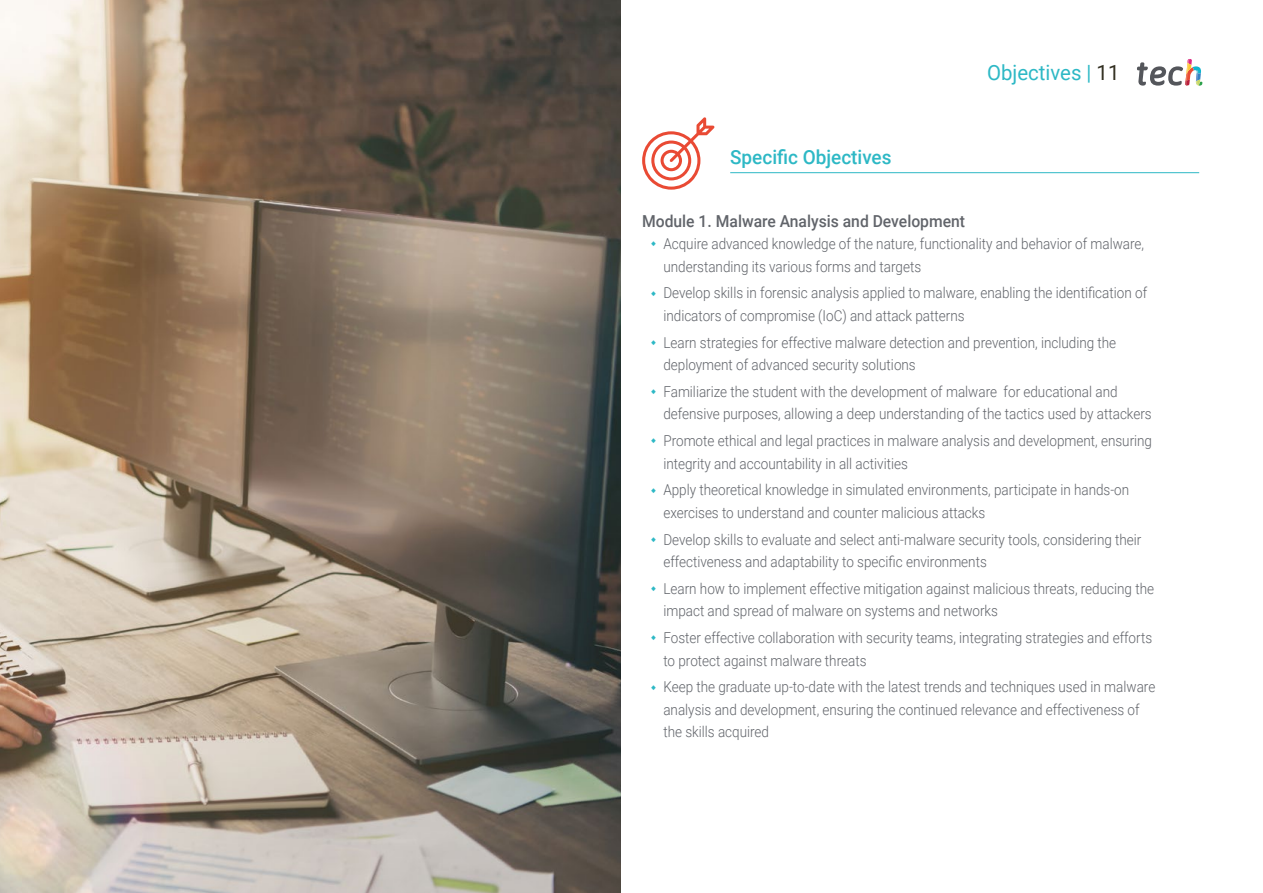
<style>
.page{position:relative;width:1263px;height:893px;background:#fff}
.page>*{position:absolute;margin:0;border:0;box-sizing:border-box;transform-origin:0 0}
.t1{font:21px "Roboto";color:#2db8c5}
.t2{font:500 19.5px "Roboto";color:#2db8c5}
.t3{font:500 16.5px "Roboto";color:#61646a;scale:.95 1}
.t4{font:300 15px/22.5px "Roboto";color:#61646a;scale:.9 1}
.s1{color:#312e20}
</style>
<div class="page">
<hr style="left:730px;top:172px;width:469px;height:1px;background:#2db8c5">
<svg style="left:642px;top:117px;width:72px;height:73px"></svg>
<img style="left:0;top:0;width:621px;height:893px">
<svg style="left:1137px;top:59px;width:65px;height:27px"></svg>
<h2 class="t2" style="left:730px;top:144px;width:163px">Specific Objectives</h2>
<h1 class="t1" style="left:987px;top:57px;width:134px">Objectives | <span class="s1">11</span></h1>
<p class="t3" style="left:642px;top:209px;width:341px">Module 1. Malware Analysis and Development</p>
<p class="t4" style="left:663px;top:232px;width:536px">Acquire advanced knowledge of the nature, functionality and behavior of malware, understanding its various forms and targets</p>
<p class="t4" style="left:663px;top:281px;width:539px">Develop skills in forensic analysis applied to malware, enabling the identification of indicators of compromise (IoC) and attack patterns</p>
<p class="t4" style="left:663px;top:330px;width:505px">Learn strategies for effective malware detection and prevention, including the deployment of advanced security solutions</p>
<p class="t4" style="left:663px;top:380px;width:544px">Familiarize the student with the development of malware for educational and defensive purposes, allowing a deep understanding of the tactics used by attackers</p>
<p class="t4" style="left:663px;top:429px;width:544px">Promote ethical and legal practices in malware analysis and development, ensuring integrity and accountability in all activities</p>
<p class="t4" style="left:663px;top:478px;width:519px">Apply theoretical knowledge in simulated environments, participate in hands-on exercises to understand and counter malicious attacks</p>
<p class="t4" style="left:663px;top:527px;width:533px">Develop skills to evaluate and select anti-malware security tools, considering their effectiveness and adaptability to specific environments</p>
<p class="t4" style="left:663px;top:577px;width:547px">Learn how to implement effective mitigation against malicious threats, reducing the impact and spread of malware on systems and networks</p>
<p class="t4" style="left:663px;top:626px;width:545px">Foster effective collaboration with security teams, integrating strategies and efforts to protect against malware threats</p>
<p class="t4" style="left:663px;top:675px;width:548px">Keep the graduate up-to-date with the latest trends and techniques used in malware analysis and development, ensuring the continued relevance and effectiveness of the skills acquired</p>
</div>
